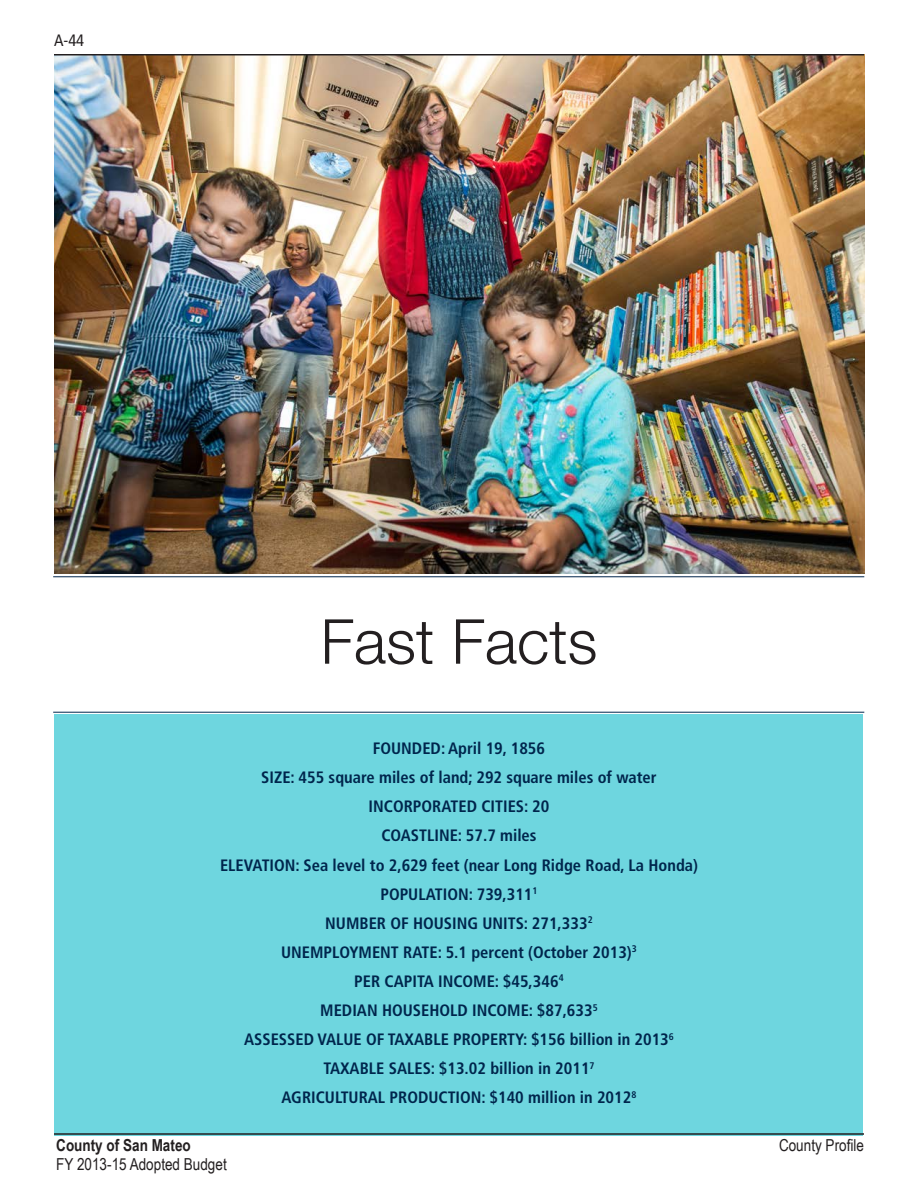
<style>
.page{position:relative;width:918px;height:1188px;background:#fff}
.page>*{position:absolute;margin:0;border:0;box-sizing:border-box;transform-origin:0 0}
.t1{font:300 62.1px "Helvetica Neue";color:#231f20}
.facts{font:700 condensed 16.5px "Frutiger";color:#00254c}
.t2{font:16.5px/19.5px "Arial Narrow";color:#231f20}
.t3{font:condensed 16.5px "Frutiger";color:#231f20}
.s1{font-weight:700}
</style>
<div class="page">
<div style="left:55px;top:581px;width:808px;height:554px;background:#6ed6df"></div>
<img style="left:54px;top:56px;width:810px;height:518px">
<hr style="left:54px;top:54px;width:810px;height:2px;background:#231f20">
<hr style="left:54px;top:1133px;width:810px;height:2px;background:#231f20">
<div style="left:53px;top:575px;width:815px;height:139px;background:#fff"></div>
<hr style="left:53px;top:576px;width:811px;height:1px;background:#00254c">
<hr style="left:53px;top:712px;width:811px;height:1px;background:#00254c">
<p class="t3" style="left:54px;top:31px;width:32px">A-44</p>
<p class="t1" style="left:321px;top:591px;width:278px">Fast Facts</p>
<p class="facts" style="left:373px;top:739px;width:174px">FOUNDED: April 19, 1856</p>
<p class="facts" style="left:261px;top:768px;width:397px">SIZE: 455 square miles of land; 292 square miles of water</p>
<p class="facts" style="left:369px;top:797px;width:182px">INCORPORATED CITIES: 20</p>
<p class="facts" style="left:381px;top:826px;width:157px">COASTLINE: 57.7 miles</p>
<p class="facts" style="left:220px;top:855px;width:479px">ELEVATION: Sea level to 2,629 feet (near Long Ridge Road, La Honda)</p>
<p class="facts" style="left:380px;top:884px;width:159px">POPULATION: 739,311<sup>1</sup></p>
<p class="facts" style="left:325px;top:913px;width:269px">NUMBER OF HOUSING UNITS: 271,333<sup>2</sup></p>
<p class="facts" style="left:281px;top:942px;width:357px">UNEMPLOYMENT RATE: 5.1 percent (October 2013)<sup>3</sup></p>
<p class="facts" style="left:354px;top:971px;width:211px">PER CAPITA INCOME: $45,346<sup>4</sup></p>
<p class="facts" style="left:320px;top:1000px;width:279px">MEDIAN HOUSEHOLD INCOME: $87,633<sup>5</sup></p>
<p class="facts" style="left:244px;top:1030px;width:431px">ASSESSED VALUE OF TAXABLE PROPERTY: $156 billion in 2013<sup>6</sup></p>
<p class="facts" style="left:323px;top:1059px;width:273px">TAXABLE SALES: $13.02 billion in 2011<sup>7</sup></p>
<p class="facts" style="left:282px;top:1088px;width:356px">AGRICULTURAL PRODUCTION: $140 million in 2012<sup>8</sup></p>
<p class="t2" style="left:56px;top:1134px;width:172px"><span class="s1">County of San Mateo<br></span>FY 2013-15 Adopted Budget</p>
<p class="t2" style="left:779px;top:1134px;width:86px">County Profile</p>
</div>
